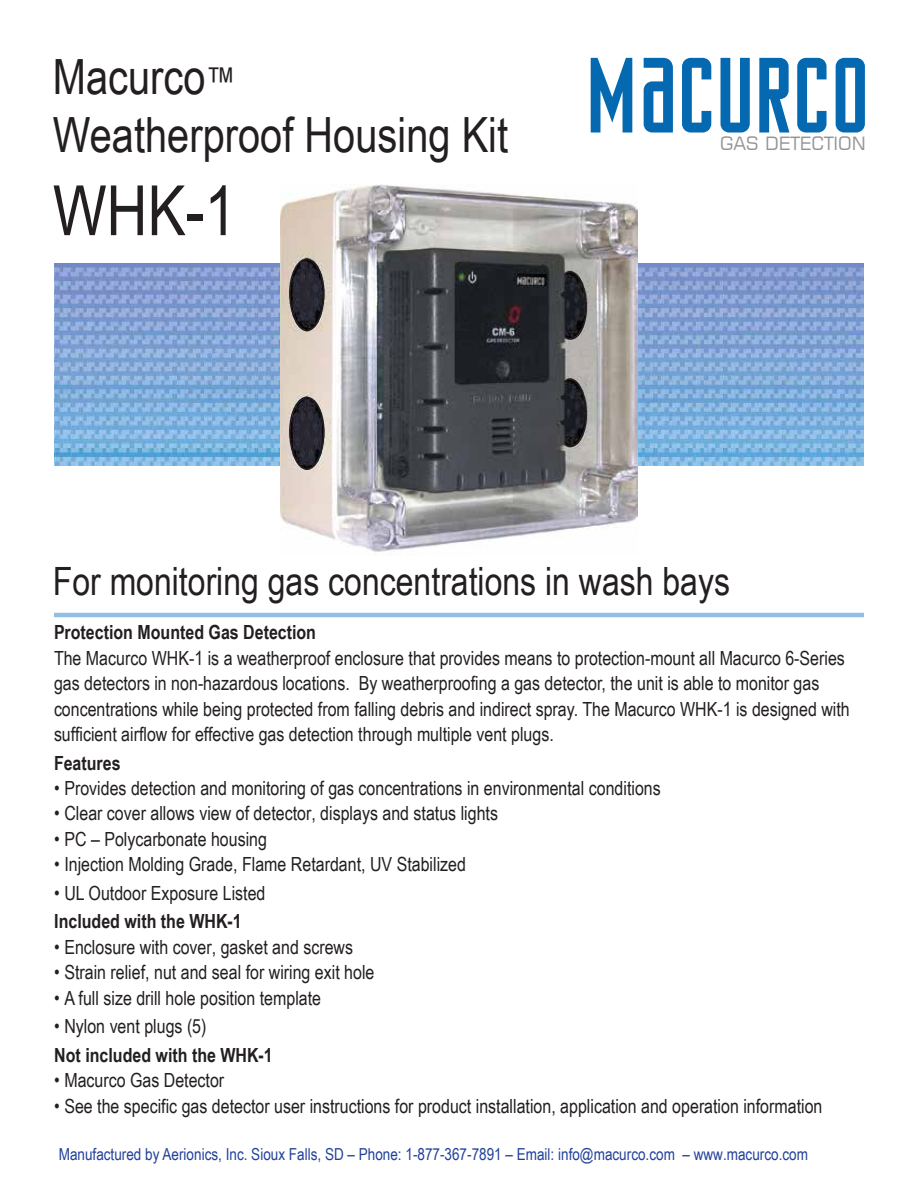
<style>
.page{position:relative;width:918px;height:1188px;background:#fff}
.page>*{position:absolute;margin:0;border:0;box-sizing:border-box;transform-origin:0 0}
.t1{font:69.45px "Arial Narrow";color:#231f20}
.t2{font:48.6px/58.3px "Arial Narrow";color:#231f20}
.t3{font:39px "Arial Narrow";color:#231f20}
.t4{font:19.5px/25.5px "Arial Narrow";color:#231f20}
.t5{font:700 19.5px "Arial Narrow";color:#231f20}
.t6{font:18.15px "Square 721 BT";color:#929496}
.t7{font:16.5px "Arial Narrow";color:#21409a}
.s1{font-size:37.05px}
</style>
<div class="page">
<img style="left:54px;top:263px;width:810px;height:203px">
<img style="left:280px;top:184px;width:358px;height:368px">
<hr style="left:54px;top:613px;width:810px;height:4px;background:#93bfe6">
<svg style="left:288px;top:258px;width:37px;height:74px"></svg>
<svg style="left:288px;top:396px;width:37px;height:75px"></svg>
<svg style="left:564px;top:270px;width:24px;height:70px"></svg>
<svg style="left:564px;top:378px;width:24px;height:70px"></svg>
<img style="left:517px;top:273px;width:30px;height:13px">
<svg style="left:591px;top:58px;width:41px;height:75px"></svg>
<svg style="left:644px;top:58px;width:29px;height:75px"></svg>
<svg style="left:682px;top:58px;width:29px;height:75px"></svg>
<svg style="left:721px;top:58px;width:29px;height:75px"></svg>
<svg style="left:759px;top:58px;width:30px;height:75px"></svg>
<svg style="left:797px;top:58px;width:30px;height:75px"></svg>
<svg style="left:836px;top:58px;width:29px;height:75px"></svg>
<h2 class="t2" style="left:53px;top:45px;width:457px">Macurco<span class="s1">™<br></span>Weatherproof Housing Kit</h2>
<h1 class="t1" style="left:53px;top:160px;width:185px">WHK-1</h1>
<p class="t6" style="left:720px;top:132px;width:147px">GAS DETECTION</p>
<h3 class="t3" style="left:53px;top:553px;width:679px">For monitoring gas concentrations in wash bays</h3>
<p class="t5" style="left:54px;top:617px;width:264px">Protection Mounted Gas Detection</p>
<p class="t4" style="left:54px;top:644px;width:797px">The Macurco WHK-1 is a weatherproof enclosure that provides means to protection-mount all Macurco 6-Series gas detectors in non-hazardous locations. By weatherproofing a gas detector, the unit is able to monitor gas concentrations while being protected from falling debris and indirect spray. The Macurco WHK-1 is designed with sufficient airflow for effective gas detection through multiple vent plugs.</p>
<p class="t5" style="left:54px;top:748px;width:68px">Features</p>
<p class="t4" style="left:54px;top:774px;width:608px">• Provides detection and monitoring of gas concentrations in environmental conditions</p>
<p class="t4" style="left:54px;top:800px;width:445px">• Clear cover allows view of detector, displays and status lights</p>
<p class="t4" style="left:54px;top:826px;width:214px">• PC – Polycarbonate housing</p>
<p class="t4" style="left:54px;top:851px;width:413px">• Injection Molding Grade, Flame Retardant, UV Stabilized</p>
<p class="t4" style="left:54px;top:880px;width:213px">• UL Outdoor Exposure Listed</p>
<p class="t5" style="left:54px;top:907px;width:189px">Included with the WHK-1</p>
<p class="t4" style="left:54px;top:934px;width:300px">• Enclosure with cover, gasket and screws</p>
<p class="t4" style="left:54px;top:959px;width:322px">• Strain relief, nut and seal for wiring exit hole</p>
<p class="t4" style="left:54px;top:985px;width:268px">• A full size drill hole position template</p>
<p class="t4" style="left:54px;top:1013px;width:154px">• Nylon vent plugs (5)</p>
<p class="t5" style="left:54px;top:1040px;width:220px">Not included with the WHK-1</p>
<p class="t4" style="left:54px;top:1067px;width:171px">• Macurco Gas Detector</p>
<p class="t4" style="left:54px;top:1093px;width:770px">• See the specific gas detector user instructions for product installation, application and operation information</p>
<p class="t7" style="left:59px;top:1142px;width:751px">Manufactured by Aerionics, Inc. Sioux Falls, SD – Phone: 1-877-367-7891 – Email: info@macurco.com – www.macurco.com</p>
</div>
